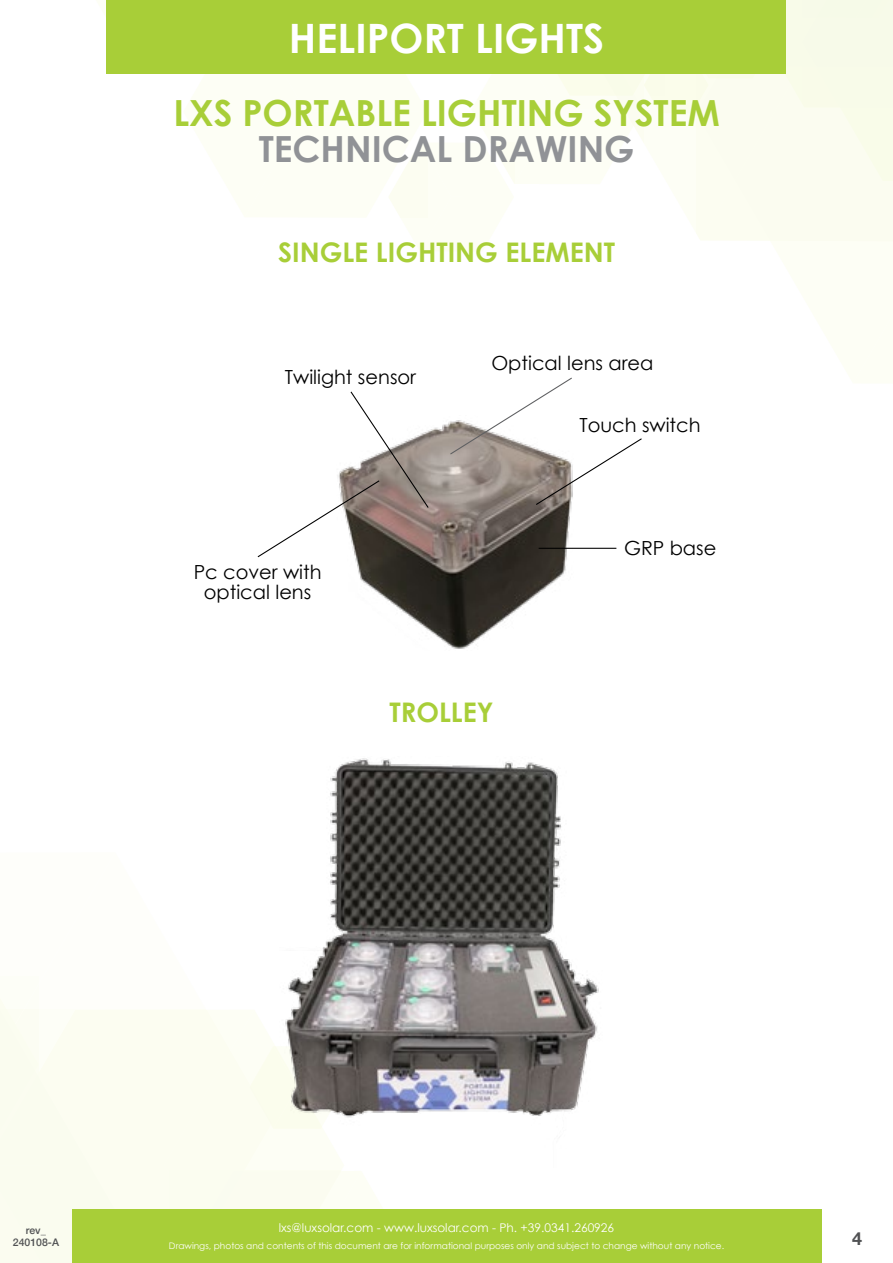
<style>
.page{position:relative;width:893px;height:1263px;background:#fff}
.page>*{position:absolute;margin:0;border:0;box-sizing:border-box;transform-origin:0 0}
.t1{font:700 40.5px "Century Gothic";color:#fff}
.t2{font:700 36px "Century Gothic";color:#a8ce38}
.t3{font:700 36px "Century Gothic";color:#909296}
.t4{font:700 27px "Century Gothic";color:#a8ce38}
.t5{font:19.5px/19.5px "Century Gothic";color:#000;text-align:center}
.t6{font:700 18px "Helvetica Neue";color:#515254}
.t7{font:12px "Century Gothic";color:#fff}
.t8{font:500 10.5px/12.6px "Helvetica Neue";color:#515254;text-align:center}
.t9{font:9px "Century Gothic";color:#fff}
</style>
<div class="page">
<svg style="left:106px;top:0;width:787px;height:242px"></svg>
<div style="left:538px;top:0;width:355px;height:181px;background:#fbfcf0"></div>
<div style="left:72px;top:1209px;width:749px;height:54px;background:#a8ce38"></div>
<div style="left:107px;top:0;width:679px;height:74px;background:#a8ce38"></div>
<svg style="left:0;top:999px;width:341px;height:264px"></svg>
<img style="left:355px;top:422px;width:220px;height:227px">
<hr style="left:539px;top:548px;width:77px;height:1px;background:#000">
<svg style="left:449px;top:377px;width:193px;height:129px"></svg>
<svg style="left:257px;top:391px;width:173px;height:167px"></svg>
<img style="left:280px;top:758px;width:319px;height:409px">
<h1 class="t1" style="left:289px;top:12px;width:317px">HELIPORT LIGHTS</h1>
<h2 class="t2" style="left:173px;top:91px;width:548px">LXS PORTABLE LIGHTING SYSTEM</h2>
<h2 class="t3" style="left:259px;top:127px;width:377px">TECHNICAL DRAWING</h2>
<h3 class="t4" style="left:278px;top:235px;width:338px">SINGLE LIGHTING ELEMENT</h3>
<h3 class="t5" style="left:285px;top:367px;width:133px">Twilight sensor</h3>
<h3 class="t5" style="left:194px;top:562px;width:129px">Pc cover with optical lens</h3>
<h3 class="t5" style="left:491px;top:353px;width:164px">Optical lens area</h3>
<h3 class="t5" style="left:579px;top:415px;width:123px">Touch switch</h3>
<h3 class="t5" style="left:624px;top:538px;width:94px">GRP base</h3>
<h3 class="t4" style="left:389px;top:695px;width:106px">TROLLEY</h3>
<p class="t8" style="left:13px;top:1223px;width:48px">rev_<br>240108-A</p>
<h3 class="t7" style="left:279px;top:1221px;width:337px">lxs@luxsolar.com - www.luxsolar.com - Ph. +39.0341.260926</h3>
<p class="t9" style="left:169px;top:1241px;width:557px">Drawings, photos and contents of this document are for informational purposes only and subject to change without any notice.</p>
<h3 class="t6" style="left:852px;top:1224px;width:12px">4</h3>
</div>
